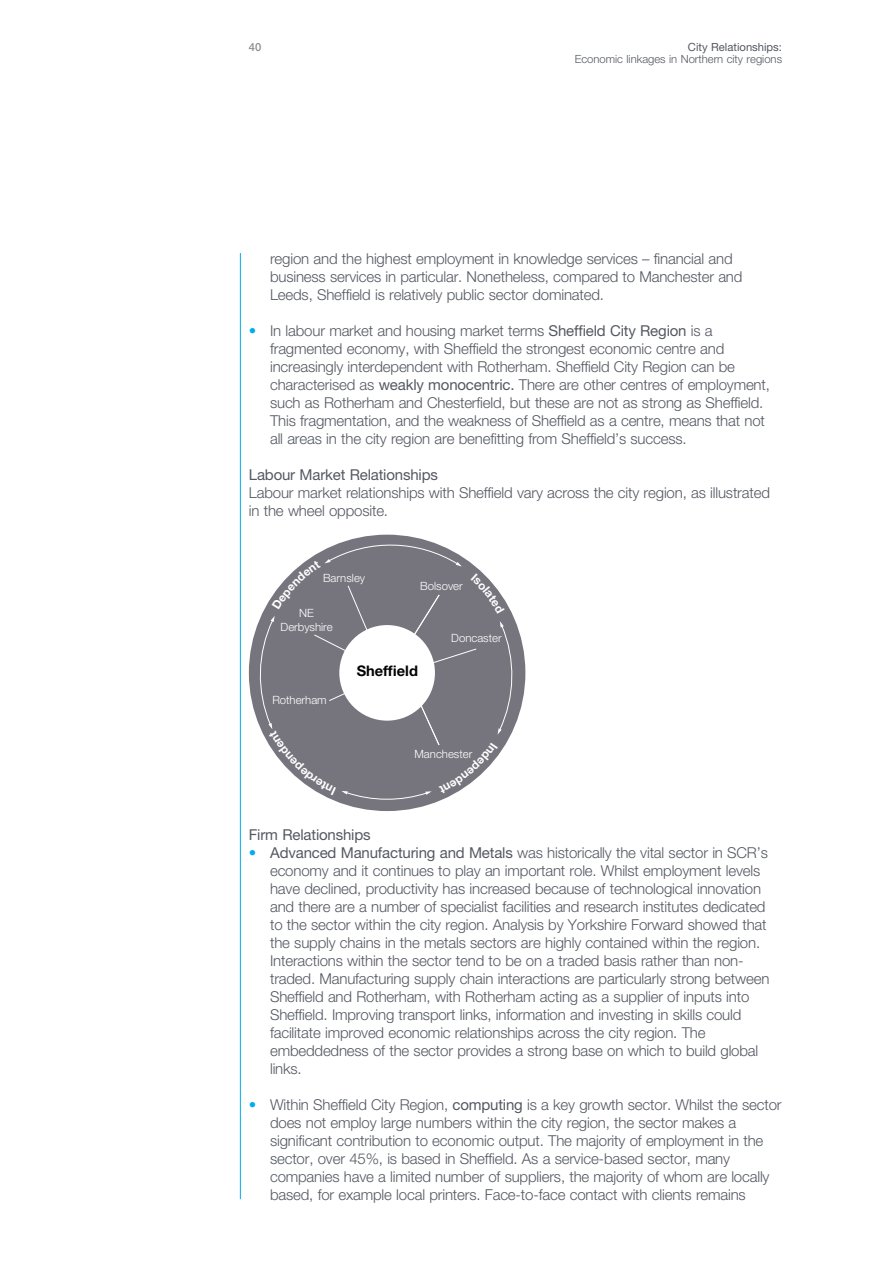
<style>
.page{position:relative;width:893px;height:1263px;background:#fff}
.page>*{position:absolute;margin:0;border:0;box-sizing:border-box;transform-origin:0 0}
.t1{font:300 15px/18px "Helvetica Neue LT Std";letter-spacing:-.01em;color:#545861}
.t2{font:15px "Helvetica Neue LT Std";letter-spacing:-.01em;color:#545861}
.t3{font:700 14.55px "Helvetica Neue LT Std";color:#020303}
.t4{font:300 11.4px/13.6px "Helvetica Neue LT Std";color:#fff;text-align:center}
.t5{font:300 11.25px "Helvetica Neue LT Std";color:#545861}
.t6{font:11.25px "Helvetica Neue LT Std";color:#545861}
.t7{font:500 11.25px "Helvetica Neue LT Std";color:#8b8e95}
.s1{color:#00aeef}
.s2{font-weight:400}
</style>
<div class="page">
<hr style="left:240px;top:253px;width:1px;height:946px;background:#00aeef">
<div style="left:249px;top:535px;width:276px;height:276px;background:#76747d;border-radius:50%"></div>
<svg style="left:256px;top:539px;width:260px;height:262px"></svg>
<p class="t7" style="left:249px;top:43px;width:14px">40</p>
<p class="t6" style="left:688px;top:43px;width:96px">City Relationships:</p>
<p class="t5" style="left:574px;top:55px;width:209px">Economic linkages in Northern city regions</p>
<p class="t1" style="left:270px;top:251px;width:474px">region and the highest employment in knowledge services – financial and business services in particular. Nonetheless, compared to Manchester and<br>Leeds, Sheffield is relatively public sector dominated.</p>
<p class="t1" style="left:270px;top:323px;width:501px;text-indent:-21px"><span class="s1">•</span> In labour market and housing market terms <span class="s2">Sheffield City Region</span> is a fragmented economy, with Sheffield the strongest economic centre and increasingly interdependent with Rotherham. Sheffield City Region can be characterised as <span class="s2">weakly monocentric.</span> There are other centres of employment, such as Rotherham and Chesterfield, but these are not as strong as Sheffield.<br>This fragmentation, and the weakness of Sheffield as a centre, means that not all areas in the city region are benefitting from Sheffield’s success.</p>
<p class="t2" style="left:249px;top:469px;width:191px">Labour Market Relationships</p>
<p class="t1" style="left:249px;top:485px;width:522px">Labour market relationships with Sheffield vary across the city region, as illustrated in the wheel opposite.</p>
<p class="t4" style="left:323px;top:572px;width:44px">Barnsley</p>
<p class="t4" style="left:280px;top:607px;width:54px">NE<br>Derbyshire</p>
<p class="t4" style="left:420px;top:580px;width:44px">Bolsover</p>
<p class="t4" style="left:451px;top:632px;width:52px">Doncaster</p>
<p class="t4" style="left:272px;top:694px;width:56px">Rotherham</p>
<p class="t3" style="left:357px;top:665px;width:63px">Sheffield</p>
<p class="t4" style="left:414px;top:748px;width:59px">Manchester</p>
<p class="t2" style="left:249px;top:829px;width:123px">Firm Relationships</p>
<p class="t1" style="left:270px;top:845px;width:501px;text-indent:-21px"><span class="s1">•</span> <span class="s2">Advanced Manufacturing and Metals</span> was historically the vital sector in SCR’s economy and it continues to play an important role. Whilst employment levels have declined, productivity has increased because of technological innovation and there are a number of specialist facilities and research institutes dedicated to the sector within the city region. Analysis by Yorkshire Forward showed that the supply chains in the metals sectors are highly contained within the region.<br>Interactions within the sector tend to be on a traded basis rather than non&shy;traded. Manufacturing supply chain interactions are particularly strong between Sheffield and Rotherham, with Rotherham acting as a supplier of inputs into Sheffield. Improving transport links, information and investing in skills could facilitate improved economic relationships across the city region. The embeddedness of the sector provides a strong base on which to build global links.</p>
<p class="t1" style="left:270px;top:1097px;width:513px;text-indent:-21px"><span class="s1">•</span> Within Sheffield City Region, <span class="s2">computing</span> is a key growth sector. Whilst the sector does not employ large numbers within the city region, the sector makes a significant contribution to economic output. The majority of employment in the sector, over 45%, is based in Sheffield. As a service-based sector, many companies have a limited number of suppliers, the majority of whom are locally based, for example local printers. Face-to-face contact with clients remains</p>
</div>
